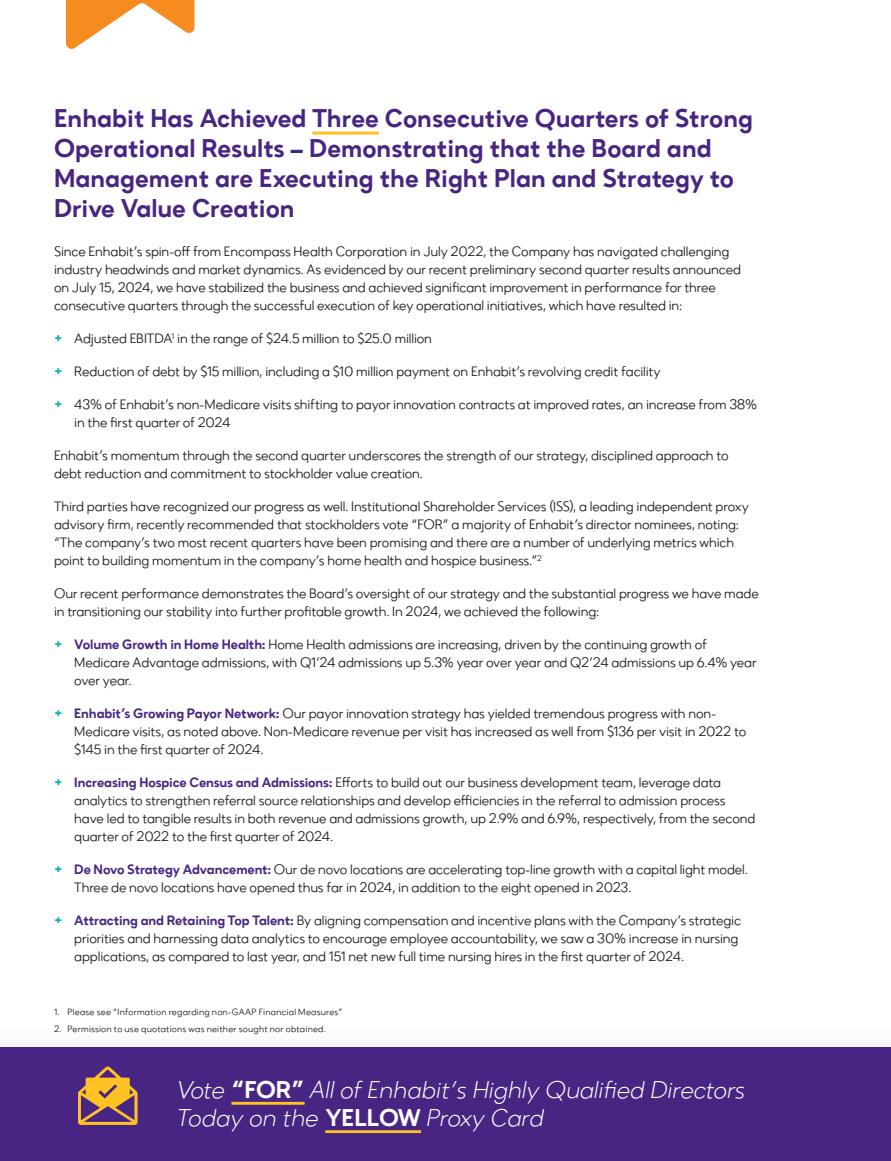
<style>
.page{position:relative;width:891px;height:1161px;background:#fff}
.page>*{position:absolute;margin:0;border:0;box-sizing:border-box;transform-origin:0 0}
.t1{font:25.5px/30px "Zirkel Regular 5";color:#482582}
.t2{font:italic 300 24.15px/28.3px "Zirkel";color:#fff}
.Body_Text{font:13.5px/18px "Zirkel";letter-spacing:-.01em;color:#231f20}
.t3{font:9px "Zirkel";letter-spacing:.02em;color:#231f20}
.s1{font-family:"Zirkel Regular 5";color:#00b5ac}
.s2{font-family:"Zirkel Regular 5";color:#482582}
.s3{font-family:"Zirkel Regular 5";font-weight:400;font-style:normal}
</style>
<div class="page">
<div style="left:0;top:1047px;width:891px;height:114px;background:#482582"></div>
<hr style="left:231px;top:1102px;width:74px;height:3px;background:#fec224">
<hr style="left:325px;top:1130px;width:96px;height:3px;background:#fec224">
<svg style="left:78px;top:1067px;width:60px;height:58px"></svg>
<svg style="left:66px;top:0;width:129px;height:49px"></svg>
<hr style="left:312px;top:132px;width:67px;height:3px;background:#fec224">
<h2 class="t1" style="left:54px;top:103px;width:701px">Enhabit Has Achieved Three Consecutive Quarters of Strong Operational Results – Demonstrating that the Board and Management are Executing the Right Plan and Strategy to Drive Value Creation</h2>
<p class="Body_Text" style="left:54px;top:242px;width:689px">Since Enhabit’s spin-off from Encompass Health Corporation in July 2022, the Company has navigated challenging industry headwinds and market dynamics. As evidenced by our recent preliminary second quarter results announced on July 15, 2024, we have stabilized the business and achieved significant improvement in performance for three consecutive quarters through the successful execution of key operational initiatives, which have resulted in:</p>
<p class="Body_Text" style="left:54px;top:329px;width:380px"><span class="s1">+</span> Adjusted EBITDA<sup>1</sup> in the range of $24.5 million to $25.0 million</p>
<p class="Body_Text" style="left:54px;top:362px;width:608px"><span class="s1">+</span> Reduction of debt by $15 million, including a $10 million payment on Enhabit’s revolving credit facility</p>
<p class="Body_Text" style="left:74px;top:395px;width:684px;text-indent:-20px"><span class="s1">+</span> 43% of Enhabit’s non-Medicare visits shifting to payor innovation contracts at improved rates, an increase from 38% in the first quarter of 2024</p>
<p class="Body_Text" style="left:54px;top:446px;width:676px">Enhabit’s momentum through the second quarter underscores the strength of our strategy, disciplined approach to debt reduction and commitment to stockholder value creation.</p>
<p class="Body_Text" style="left:54px;top:497px;width:696px">Third parties have recognized our progress as well. Institutional Shareholder Services (ISS), a leading independent proxy advisory firm, recently recommended that stockholders vote “FOR” a majority of Enhabit’s director nominees, noting: “The company’s two most recent quarters have been promising and there are a number of underlying metrics which point to building momentum in the company’s home health and hospice business.”<sup>2</sup></p>
<p class="Body_Text" style="left:54px;top:584px;width:706px">Our recent performance demonstrates the Board’s oversight of our strategy and the substantial progress we have made in transitioning our stability into further profitable growth. In 2024, we achieved the following:</p>
<p class="Body_Text" style="left:74px;top:635px;width:684px;text-indent:-20px"><span class="s1">+</span> <span class="s2">Volume Growth in Home Health:</span> Home Health admissions are increasing, driven by the continuing growth of<br>Medicare Advantage admissions, with Q1’24 admissions up 5.3% year over year and Q2’24 admissions up 6.4% year over year.</p>
<p class="Body_Text" style="left:74px;top:704px;width:674px;text-indent:-20px"><span class="s1">+</span> <span class="s2">Enhabit’s Growing Payor Network:</span> Our payor innovation strategy has yielded tremendous progress with non-<br>Medicare visits, as noted above. Non-Medicare revenue per visit has increased as well from $136 per visit in 2022 to $145 in the first quarter of 2024.</p>
<p class="Body_Text" style="left:74px;top:773px;width:683px;text-indent:-20px"><span class="s1">+</span> <span class="s2">Increasing Hospice Census and Admissions:</span> Efforts to build out our business development team, leverage data analytics to strengthen referral source relationships and develop efficiencies in the referral to admission process have led to tangible results in both revenue and admissions growth, up 2.9% and 6.9%, respectively, from the second quarter of 2022 to the first quarter of 2024.</p>
<p class="Body_Text" style="left:74px;top:860px;width:675px;text-indent:-20px"><span class="s1">+</span> <span class="s2">De Novo Strategy Advancement:</span> Our de novo locations are accelerating top-line growth with a capital light model.<br>Three de novo locations have opened thus far in 2024, in addition to the eight opened in 2023.</p>
<p class="Body_Text" style="left:74px;top:911px;width:668px;text-indent:-20px"><span class="s1">+</span> <span class="s2">Attracting and Retaining Top Talent:</span> By aligning compensation and incentive plans with the Company’s strategic priorities and harnessing data analytics to encourage employee accountability, we saw a 30% increase in nursing applications, as compared to last year, and 151 net new full time nursing hires in the first quarter of 2024.</p>
<p class="t3" style="left:54px;top:1006px;width:290px">1. Please see “Information regarding non-GAAP Financial Measures”</p>
<p class="t3" style="left:54px;top:1024px;width:273px">2. Permission to use quotations was neither sought nor obtained.</p>
<h2 class="t2" style="left:177px;top:1075px;width:570px">Vote <span class="s3">“FOR”</span> All of Enhabit’s Highly Qualified Directors<br>Today on the <span class="s3">YELLOW</span> Proxy Card</h2>
</div>
